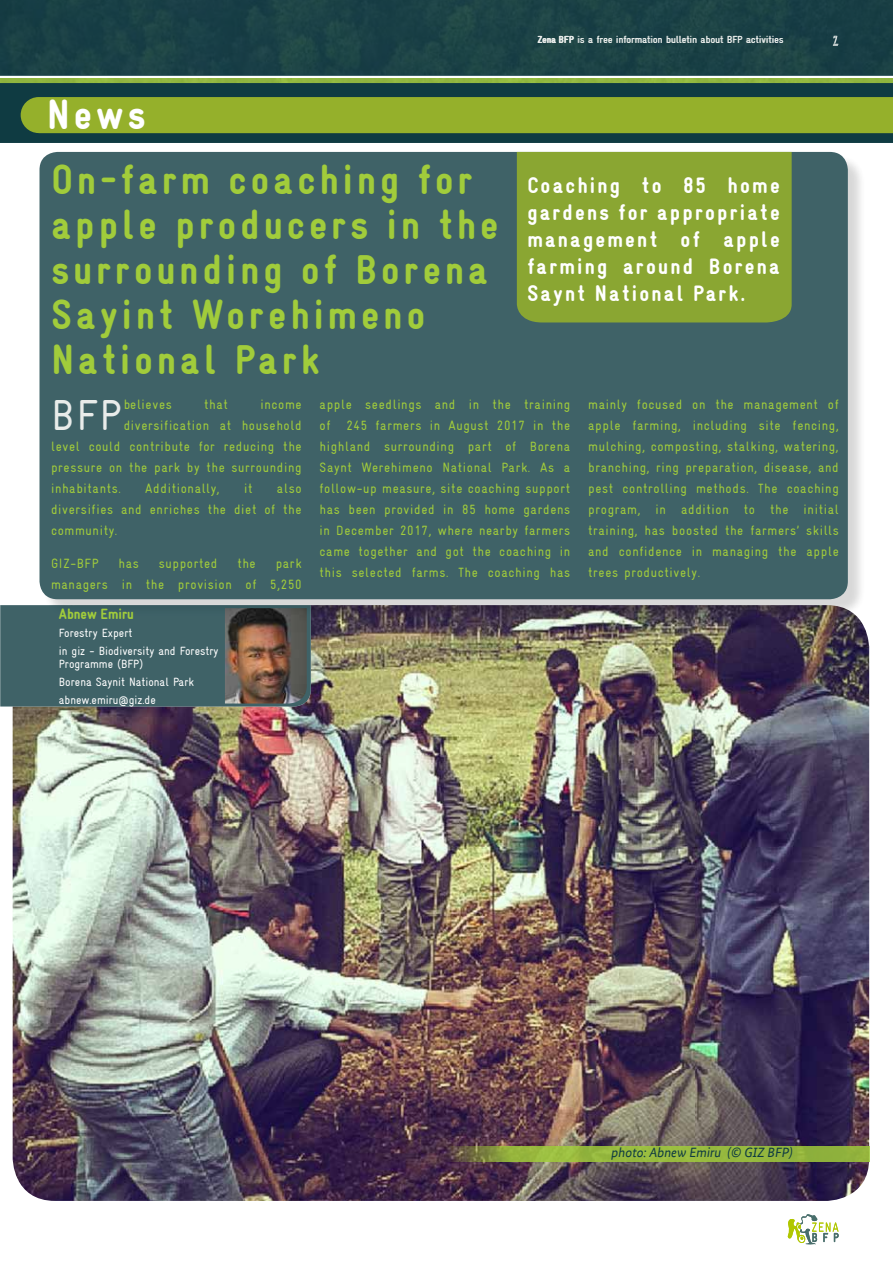
<style>
.page{position:relative;width:893px;height:1263px;background:#fff}
.page>*{position:absolute;margin:0;border:0;box-sizing:border-box;transform-origin:0 0}
.t1{font:condensed 43.65px "Gravur";color:#e9ecea}
.t2{font:900 condensed 42px/45px "Gravur";letter-spacing:.1em;color:#a1cc3b}
.t3{font:900 condensed 42px "Gravur";color:#fff}
.t4{font:900 condensed 22.5px/27px "Gravur";letter-spacing:.1em;color:#fff;text-align:justify}
.t5{font:900 condensed 15px "Gravur";color:#a1cc3b}
.t6{font:condensed 13.5px/21px "Gravur";letter-spacing:.05em;color:#a1cc3b;text-align:justify}
.t7{font:italic 13.5px "Bundes Sans Office";color:#0f3b42}
.t8{font:condensed 12px/17.7px "Gravur";color:#fff}
.t9{font:condensed 10.5px "Gravur";color:#e9ecea}
.t10{font:condensed 10.35px "Gravur";color:#e9ecea}
.s1{font-weight:900}
</style>
<div class="page">
<div style="left:0;top:0;width:893px;height:75px;background:#1a4145"></div>
<div style="left:0;top:79px;width:893px;height:40px;background:#91b63f"></div>
<hr style="left:0;top:0;width:1px;height:75px;background:#0f3b42">
<hr style="left:0;top:79px;width:1px;height:40px;background:#a1cc3b">
<img style="left:0;top:83px;width:893px;height:1118px">
<div style="left:42px;top:154px;width:824px;height:464px;background:#000;opacity:.2"></div>
<div style="left:40px;top:152px;width:808px;height:447px;background:#3f6267;border-radius:18px"></div>
<svg style="left:788px;top:1214px;width:51px;height:31px"></svg>
<div style="left:517px;top:152px;width:275px;height:170px;background:#8aa632"></div>
<div style="left:0;top:605px;width:311px;height:101px;background:#3f6267"></div>
<img style="left:225px;top:608px;width:82px;height:95px">
<svg style="left:427px;top:1146px;width:443px;height:16px;background:#8ea83f"></svg>
<div style="left:21px;top:97px;width:872px;height:36px;background:#95b02b"></div>
<h2 class="t3" style="left:47px;top:91px;width:100px">News</h2>
<p class="t10" style="left:538px;top:33px;width:247px"><span class="s1">Zena BFP</span> is a free information bulletin about BFP activities</p>
<p class="t9" style="left:833px;top:33px;width:7px">7</p>
<h2 class="t2" style="left:51px;top:157px;width:448px">On-farm coaching for apple producers in the surrounding of Borena<br>Sayint Worehimeno<br>National Park</h2>
<h1 class="t1" style="left:51px;top:390px;width:72px">BFP</h1>
<p class="t6" style="left:124px;top:393px;width:50px">believes</p>
<p class="t6" style="left:204px;top:393px;width:25px">that</p>
<p class="t6" style="left:260px;top:393px;width:43px">income</p>
<h3 class="t4" style="left:527px;top:172px;width:254px">Coaching to 85 home gardens for appropriate management of apple farming around Borena Saynt National Park.</h3>
<p class="t6" style="left:320px;top:393px;width:252px">apple seedlings and in the training of 245 farmers in August 2017 in the highland surrounding part of Borena Saynt Werehimeno National Park. As a follow-up measure, site coaching support has been provided in 85 home gardens in December 2017, where nearby farmers came together and got the coaching in this selected farms. The coaching has</p>
<p class="t6" style="left:588px;top:394px;width:252px">mainly focused on the management of apple farming, including site fencing, mulching, composting, stalking, watering, branching, ring preparation, disease, and pest controlling methods. The coaching program, in addition to the initial training, has boosted the farmers’ skills and confidence in managing the apple trees productively.</p>
<p class="t6" style="left:124px;top:414px;width:179px">diversification at household</p>
<p class="t6" style="left:51px;top:435px;width:252px">level could contribute for reducing the</p>
<p class="t6" style="left:51px;top:456px;width:252px">pressure on the park by the surrounding</p>
<p class="t6" style="left:51px;top:477px;width:71px">inhabitants.</p>
<p class="t6" style="left:145px;top:477px;width:76px">Additionally,</p>
<p class="t6" style="left:244px;top:477px;width:10px">it</p>
<p class="t6" style="left:51px;top:477px;width:252px;text-indent:226px">also diversifies and enriches the diet of the community.</p>
<p class="t6" style="left:51px;top:553px;width:49px">GIZ-BFP</p>
<p class="t6" style="left:119px;top:553px;width:22px">has</p>
<p class="t6" style="left:159px;top:553px;width:60px">supported</p>
<p class="t6" style="left:237px;top:553px;width:20px">the</p>
<p class="t6" style="left:51px;top:553px;width:252px;text-align:right">park<br>managers in the provision of 5,250</p>
<p class="t5" style="left:59px;top:606px;width:77px">Abnew Emiru</p>
<p class="t8" style="left:59px;top:624px;width:161px">Forestry Expert<br>in giz - Biodiversity and Forestry</p>
<p class="t8" style="left:59px;top:655px;width:137px">Programme (BFP)<br>Borena Saynit National Park abnew.emiru@giz.de</p>
<p class="t7" style="left:612px;top:1144px;width:183px">photo: Abnew Emiru (© GIZ BFP)</p>
</div>
